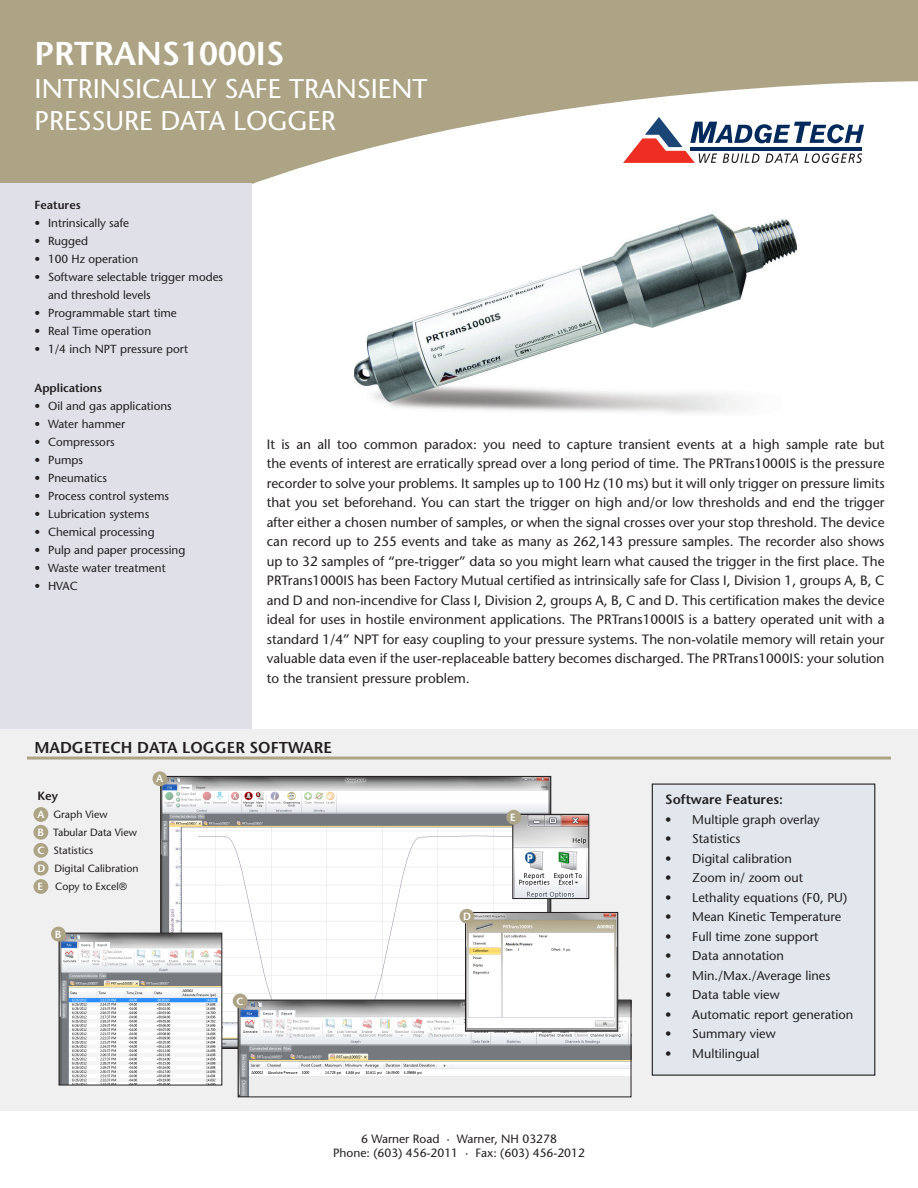
<style>
.page{position:relative;width:918px;height:1188px;background:#fff}
.page>*{position:absolute;margin:0;border:0;box-sizing:border-box;transform-origin:0 0}
.t1{font:600 33px "Stone Sans";color:#fff}
.t2{font:27px/32.4px "Stone Sans";color:#fff}
.t3{font:600 15.75px "Stone Sans";color:#231f20}
.t4{font:13.5px/19.5px "Stone Sans";color:#231f20;text-align:justify}
.t5{font:600 13.5px "Stone Sans";color:#231f20}
.t6{font:12.75px "Stone Sans";color:#231f20}
.t7{font:12px "Stone Sans";color:#231f20}
.t8{font:600 12px "Stone Sans";color:#231f20}
.t9{font:11.7px/18px "Stone Sans";color:#231f20}
.t10{font:600 11.7px "Stone Sans";color:#231f20}
.t11{font:10.5px "Stone Sans";color:#231f20}
.t12{font:600 10.5px "Stone Sans";color:#fff}
.s1{font-weight:600;color:#fff}
</style>
<div class="page">
<svg style="left:0;top:0;width:918px;height:251px;fill:#ada385"></svg>
<div style="left:0;top:184px;width:252px;height:572px;background:#dfe0e8"></div>
<svg style="left:623px;top:117px;width:241px;height:46px"></svg>
<hr style="left:690px;top:147px;width:172px;height:4px;background:#00295c">
<div style="left:0;top:729px;width:918px;height:381px;background:#f0f0f0"></div>
<hr style="left:27px;top:757px;width:864px;height:3px;background:#ada385">
<div style="left:33px;top:879px;width:15px;height:15px;background:#ada385;border-radius:50%"></div>
<div style="left:652px;top:784px;width:223px;height:291px;background:#e2e7ee"></div>
<div style="left:652px;top:784px;width:223px;height:292px;border:1px solid #231f20"></div>
<div style="left:33px;top:807px;width:15px;height:15px;background:#ada385;border-radius:50%"></div>
<div style="left:33px;top:825px;width:15px;height:15px;background:#ada385;border-radius:50%"></div>
<div style="left:33px;top:843px;width:15px;height:15px;background:#ada385;border-radius:50%"></div>
<div style="left:34px;top:861px;width:15px;height:15px;background:#ada385;border-radius:50%"></div>
<img style="left:163px;top:778px;width:386px;height:269px">
<img style="left:61px;top:935px;width:159px;height:148px">
<div style="left:59px;top:933px;width:163px;height:152px;border:1px solid #231f20"></div>
<img style="left:240px;top:1002px;width:389px;height:93px">
<div style="left:238px;top:1000px;width:393px;height:97px;border:1px solid #231f20"></div>
<img style="left:467px;top:914px;width:149px;height:116px">
<div style="left:465px;top:912px;width:153px;height:120px;border:1px solid #231f20"></div>
<img style="left:514px;top:816px;width:73px;height:81px">
<div style="left:512px;top:814px;width:77px;height:85px;border:1px solid #231f20"></div>
<div style="left:459px;top:909px;width:15px;height:15px;background:#ada385;border-radius:50%"></div>
<div style="left:233px;top:994px;width:15px;height:14px;background:#ada385;border-radius:50%"></div>
<div style="left:51px;top:927px;width:15px;height:14px;background:#ada385;border-radius:50%"></div>
<div style="left:506px;top:810px;width:15px;height:15px;background:#ada385;border-radius:50%"></div>
<div style="left:153px;top:771px;width:14px;height:15px;background:#ada385;border-radius:50%"></div>
<img style="left:355px;top:200px;width:441px;height:213px">
<p class="t1" style="left:35px;top:34px;width:251px">PRTRANS1000IS</p>
<p class="t2" style="left:35px;top:72px;width:394px">INTRINSICALLY SAFE TRANSIENT<br>PRESSURE DATA LOGGER</p>
<p class="t10" style="left:35px;top:198px;width:48px">Features</p>
<p class="t9" style="left:35px;top:214px;width:96px">• Intrinsically safe</p>
<p class="t9" style="left:35px;top:232px;width:55px">• Rugged</p>
<p class="t9" style="left:35px;top:250px;width:105px">• 100 Hz operation</p>
<p class="t9" style="left:48px;top:268px;width:177px;text-indent:-14px">• Software selectable trigger modes and threshold levels</p>
<p class="t9" style="left:35px;top:304px;width:144px">• Programmable start time</p>
<p class="t9" style="left:35px;top:322px;width:118px">• Real Time operation</p>
<p class="t9" style="left:35px;top:340px;width:155px">• 1/4 inch NPT pressure port</p>
<p class="t10" style="left:35px;top:381px;width:69px">Applications</p>
<p class="t9" style="left:35px;top:397px;width:139px">• Oil and gas applications</p>
<p class="t9" style="left:35px;top:415px;width:92px">• Water hammer</p>
<p class="t9" style="left:35px;top:433px;width:82px">• Compressors</p>
<p class="t9" style="left:35px;top:451px;width:50px">• Pumps</p>
<p class="t9" style="left:35px;top:469px;width:74px">• Pneumatics</p>
<p class="t9" style="left:35px;top:487px;width:136px">• Process control systems</p>
<p class="t9" style="left:35px;top:505px;width:116px">• Lubrication systems</p>
<p class="t9" style="left:35px;top:523px;width:122px">• Chemical processing</p>
<p class="t9" style="left:35px;top:541px;width:152px">• Pulp and paper processing</p>
<p class="t9" style="left:35px;top:559px;width:133px">• Waste water treatment</p>
<p class="t9" style="left:35px;top:577px;width:45px">• HVAC</p>
<p class="t4" style="left:267px;top:434px;width:619px">It is an all too common paradox: you need to capture transient events at a high sample rate but the events of interest are erratically spread over a long period of time. The PRTrans1000IS is the pressure recorder to solve your problems. It samples up to 100 Hz (10 ms) but it will only trigger on pressure limits that you set beforehand. You can start the trigger on high and/or low thresholds and end the trigger after either a chosen number of samples, or when the signal crosses over your stop threshold. The device can record up to 255 events and take as many as 262,143 pressure samples. The recorder also shows up to 32 samples of “pre-trigger” data so you might learn what caused the trigger in the first place. The PRTrans1000IS has been Factory Mutual certified as intrinsically safe for Class I, Division 1, groups A, B, C and D and non-incendive for Class I, Division 2, groups A, B, C and D. This certification makes the device ideal for uses in hostile environment applications. The PRTrans1000IS is a battery operated unit with a standard 1/4” NPT for easy coupling to your pressure systems. The non-volatile memory will retain your valuable data even if the user-replaceable battery becomes discharged. The PRTrans1000IS: your solution to the transient pressure problem.</p>
<p class="t3" style="left:34px;top:738px;width:299px">MADGETECH DATA LOGGER SOFTWARE</p>
<p class="t8" style="left:37px;top:789px;width:22px">Key</p>
<p class="t11" style="left:37px;top:808px;width:72px"><span class="s1">A</span> Graph View</p>
<p class="t11" style="left:37px;top:826px;width:101px"><span class="s1">B</span> Tabular Data View</p>
<p class="t11" style="left:37px;top:844px;width:57px"><span class="s1">C</span> Statistics</p>
<p class="t11" style="left:37px;top:862px;width:103px"><span class="s1">D</span> Digital Calibration</p>
<p class="t11" style="left:37px;top:880px;width:91px"><span class="s1">E</span> Copy to Excel®</p>
<p class="t12" style="left:156px;top:773px;width:9px">A</p>
<p class="t12" style="left:55px;top:928px;width:8px">B</p>
<p class="t12" style="left:237px;top:995px;width:9px">C</p>
<p class="t12" style="left:463px;top:910px;width:9px">D</p>
<p class="t12" style="left:510px;top:811px;width:7px">E</p>
<p class="t7" style="left:361px;top:1132px;width:197px">6 Warner Road · Warner, NH 03278</p>
<p class="t7" style="left:333px;top:1146px;width:253px">Phone: (603) 456-2011 · Fax: (603) 456-2012</p>
<p class="t5" style="left:665px;top:792px;width:119px">Software Features:</p>
<p class="t6" style="left:665px;top:812px;width:156px">• Multiple graph overlay</p>
<p class="t6" style="left:665px;top:831px;width:77px">• Statistics</p>
<p class="t6" style="left:665px;top:851px;width:128px">• Digital calibration</p>
<p class="t6" style="left:665px;top:870px;width:139px">• Zoom in/ zoom out</p>
<p class="t6" style="left:665px;top:890px;width:184px">• Lethality equations (F0, PU)</p>
<p class="t6" style="left:665px;top:909px;width:178px">• Mean Kinetic Temperature</p>
<p class="t6" style="left:665px;top:929px;width:155px">• Full time zone support</p>
<p class="t6" style="left:665px;top:948px;width:120px">• Data annotation</p>
<p class="t6" style="left:665px;top:968px;width:167px">• Min./Max./Average lines</p>
<p class="t6" style="left:665px;top:987px;width:116px">• Data table view</p>
<p class="t6" style="left:665px;top:1007px;width:190px">• Automatic report generation</p>
<p class="t6" style="left:665px;top:1026px;width:112px">• Summary view</p>
<p class="t6" style="left:665px;top:1046px;width:96px">• Multilingual</p>
</div>
